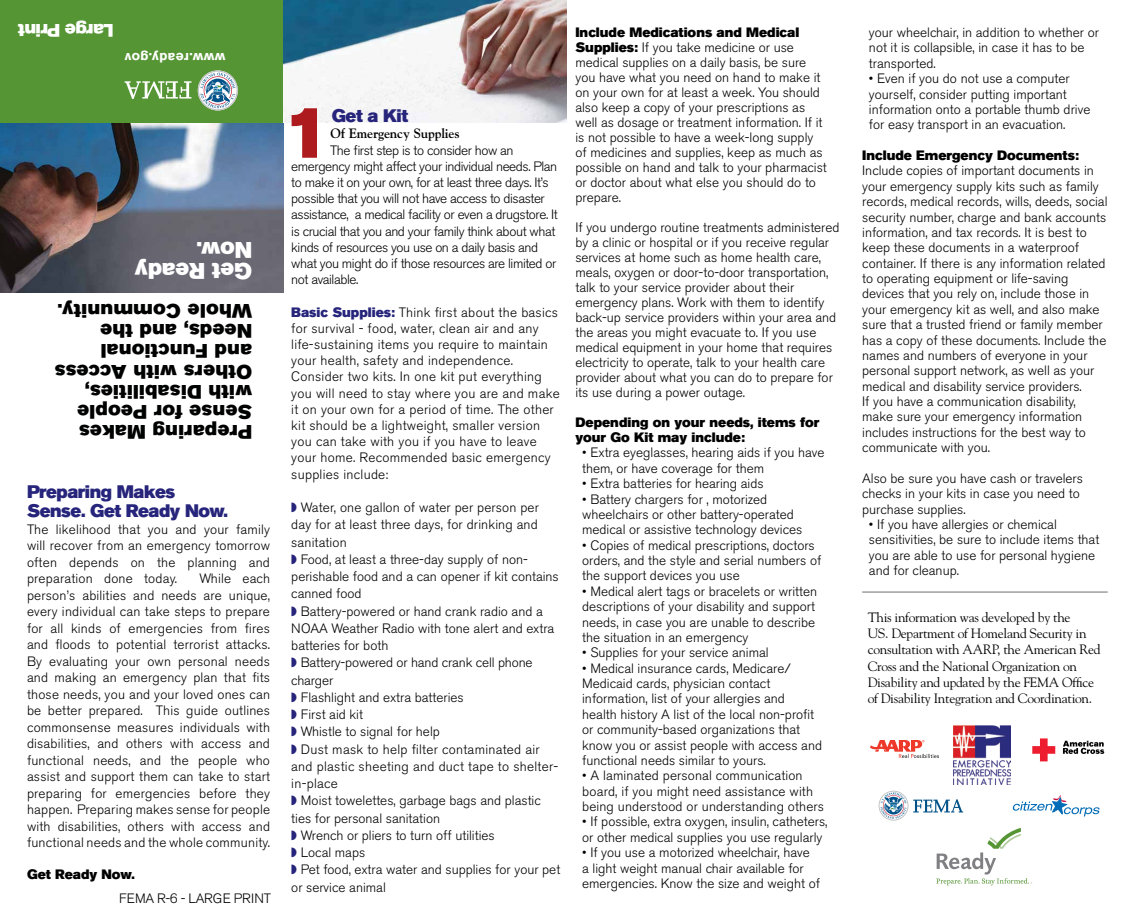
<style>
.page{position:relative;width:1134px;height:918px;background:#fff}
.page>*{position:absolute;margin:0;border:0;box-sizing:border-box;transform-origin:0 0}
.t1{font:72px "Akzidenz Grotesk BE Super";color:#ae1b1f}
.t2{font:22.5px/21px "Akzidenz Grotesk BE Super";color:#fff}
.t3{font:19.5px/20.2px "Akzidenz Grotesk BE Super";letter-spacing:.02em;color:#000101}
.t4{font:18px/18.8px "Akzidenz Grotesk BE Super";letter-spacing:-.025em;color:#26247b}
.t5{font:18px "Akzidenz Grotesk BE Super";letter-spacing:-.025em;color:#fff}
.t6{font:300 13.5px/15.4px "Akzidenz Grotesk BE";color:#000}
.t7{font:300 13.5px/16.2px "Akzidenz Grotesk BE";letter-spacing:.02em;color:#000}
.t8{font:300 13.5px/16.2px "Akzidenz Grotesk BE";letter-spacing:-.03em;color:#000}
.t9{font:13.5px/16.2px "Goudy";letter-spacing:-.02em;color:#000}
.t10{font:13.5px/15px "Akzidenz Grotesk BE Super";color:#000}
.t11{font:700 13.5px "Goudy";letter-spacing:-.01em;color:#000}
.t12{font:700 13.5px "Akzidenz Grotesk BE";letter-spacing:.025em;color:#fff}
.s1{font-family:"Akzidenz Grotesk BE Super";font-weight:400;color:#26247b}
.s2{font-family:"Akzidenz Grotesk BE Super";font-weight:400}
</style>
<div class="page">
<img style="left:0;top:122px;width:284px;height:171px">
<div style="left:0;top:0;width:284px;height:122px;background:#559534"></div>
<svg style="left:125px;top:81px;width:66px;height:18px"></svg>
<svg style="left:198px;top:70px;width:40px;height:40px"></svg>
<img style="left:284px;top:0;width:283px;height:122px">
<hr style="left:862px;top:592px;width:246px;height:1px;background:#6d6e71">
<img style="left:954px;top:725px;width:56px;height:59px">
<svg style="left:1032px;top:738px;width:23px;height:23px"></svg>
<svg style="left:1063px;top:741px;width:41px;height:13px"></svg>
<svg style="left:879px;top:791px;width:221px;height:95px"></svg>
<img style="left:871px;top:741px;width:67px;height:17px">
<h3 class="t5" style="left:114px;top:41px;width:97px;rotate:-180deg">Large Print</h3>
<p class="t12" style="left:225px;top:66px;width:102px;rotate:-180deg">www.ready.gov</p>
<h2 class="t2" style="left:252px;top:281px;width:119px;rotate:-180deg">Get Ready<br>Now.</h2>
<h3 class="t3" style="left:252px;top:442px;width:199px;rotate:-180deg">Preparing Makes<br>Sense for People with Disabilities,<br>Others with Access and Functional<br>Needs, and the<br>Whole Community.</h3>
<h3 class="t4" style="left:27px;top:483px;width:203px">Preparing Makes<br>Sense. Get Ready Now.</h3>
<p class="t6" style="left:27px;top:521px;width:245px;line-height:16.5px;text-align:justify">The likelihood that you and your family will recover from an emergency tomorrow often depends on the planning and preparation done today.</p>
<p class="t6" style="left:27px;top:571px;width:245px;line-height:16.5px;text-align:justify;text-indent:172px">While each person’s abilities and needs are unique, every individual can take steps to prepare for all kinds of emergencies from fires and floods to potential terrorist attacks.<br>By evaluating your own personal needs and making an emergency plan that fits those needs, you and your loved ones can be better prepared. This guide outlines commonsense measures individuals with disabilities, and others with access and functional needs, and the people who assist and support them can take to start preparing for emergencies before they happen. Preparing makes sense for people with disabilities, others with access and functional needs and the whole community.</p>
<p class="t10" style="left:27px;top:867px;width:109px">Get Ready Now.</p>
<p class="t6" style="left:119px;top:890px;width:153px">FEMA R-6 - LARGE PRINT</p>
<h1 class="t1" style="left:284px;top:91px;width:48px">1</h1>
<h3 class="t4" style="left:332px;top:107px;width:78px">Get a Kit</h3>
<p class="t11" style="left:330px;top:126px;width:131px">Of Emergency Supplies</p>
<p class="t8" style="left:291px;top:142px;width:268px;text-indent:39px">The first step is to consider how an emergency might affect your individual needs. Plan to make it on your own, for at least three days. It’s possible that you will not have access to disaster assistance, a medical facility or even a drugstore. It is crucial that you and your family think about what kinds of resources you use on a daily basis and what you might do if those resources are limited or not available.</p>
<p class="t7" style="left:291px;top:304px;width:270px"><span class="s1">Basic Supplies:</span> Think first about the basics for survival - food, water, clean air and any life-sustaining items you require to maintain your health, safety and independence.<br>Consider two kits. In one kit put everything you will need to stay where you are and make it on your own for a period of time. The other kit should be a lightweight, smaller version you can take with you if you have to leave your home. Recommended basic emergency supplies include:</p>
<p class="t6" style="left:291px;top:499px;width:249px;line-height:17.2px;text-align:justify;text-indent:10px">Water, one gallon of water per person per day for at least three days, for drinking and sanitation</p>
<p class="t6" style="left:291px;top:551px;width:269px;line-height:17.2px;text-indent:10px">Food, at least a three-day supply of non&shy;perishable food and a can opener if kit contains canned food</p>
<p class="t6" style="left:301px;top:603px;width:243px">Battery-powered or hand crank radio and a</p>
<p class="t6" style="left:291px;top:621px;width:265px">NOAA Weather Radio with tone alert and extra</p>
<p class="t6" style="left:291px;top:638px;width:99px">batteries for both</p>
<p class="t6" style="left:301px;top:655px;width:233px">Battery-powered or hand crank cell phone</p>
<p class="t6" style="left:291px;top:672px;width:43px">charger</p>
<p class="t6" style="left:301px;top:690px;width:164px">Flashlight and extra batteries</p>
<p class="t6" style="left:301px;top:707px;width:64px">First aid kit</p>
<p class="t6" style="left:301px;top:724px;width:140px">Whistle to signal for help</p>
<p class="t7" style="left:301px;top:741px;width:240px">Dust mask to help filter contaminated air</p>
<p class="t7" style="left:291px;top:758px;width:269px">and plastic sheeting and duct tape to shelter-</p>
<p class="t6" style="left:291px;top:776px;width:48px">in-place</p>
<p class="t6" style="left:301px;top:793px;width:241px">Moist towelettes, garbage bags and plastic</p>
<p class="t6" style="left:291px;top:810px;width:150px">ties for personal sanitation</p>
<p class="t6" style="left:301px;top:828px;width:195px">Wrench or pliers to turn off utilities</p>
<p class="t6" style="left:301px;top:845px;width:66px">Local maps</p>
<p class="t6" style="left:301px;top:862px;width:261px">Pet food, extra water and supplies for your pet</p>
<p class="t6" style="left:291px;top:880px;width:96px">or service animal</p>
<p class="t10" style="left:575px;top:25px;width:225px">Include Medications and Medical</p>
<p class="t6" style="left:575px;top:40px;width:253px;line-height:15px"><span class="s2">Supplies:</span> If you take medicine or use medical supplies on a daily basis, be sure you have what you need on hand to make it on your own for at least a week. You should also keep a copy of your prescriptions as well as dosage or treatment information. If it is not possible to have a week-long supply of medicines and supplies, keep as much as possible on hand and talk to your pharmacist or doctor about what else you should do to prepare.</p>
<p class="t6" style="left:575px;top:220px;width:266px;line-height:15px">If you undergo routine treatments administered by a clinic or hospital or if you receive regular services at home such as home health care, meals, oxygen or door-to-door transportation, talk to your service provider about their emergency plans. Work with them to identify back-up service providers within your area and the areas you might evacuate to. If you use medical equipment in your home that requires electricity to operate, talk to your health care provider about what you can do to prepare for its use during a power outage.</p>
<p class="t10" style="left:575px;top:415px;width:245px">Depending on your needs, items for your Go Kit may include:</p>
<p class="t6" style="left:582px;top:445px;width:244px">• Extra eyeglasses, hearing aids if you have them, or have coverage for them</p>
<p class="t6" style="left:582px;top:476px;width:183px">• Extra batteries for hearing aids</p>
<p class="t6" style="left:582px;top:492px;width:222px">• Battery chargers for , motorized wheelchairs or other battery-operated medical or assistive technology devices</p>
<p class="t6" style="left:582px;top:538px;width:241px">• Copies of medical prescriptions, doctors orders, and the style and serial numbers of the support devices you use</p>
<p class="t6" style="left:582px;top:584px;width:236px">• Medical alert tags or bracelets or written descriptions of your disability and support needs, in case you are unable to describe the situation in an emergency</p>
<p class="t6" style="left:582px;top:645px;width:188px">• Supplies for your service animal</p>
<p class="t6" style="left:582px;top:661px;width:241px">• Medical insurance cards, Medicare/ Medicaid cards, physician contact information, list of your allergies and health history A list of the local non-profit or community-based organizations that know you or assist people with access and functional needs similar to yours.</p>
<p class="t6" style="left:582px;top:768px;width:243px">• A laminated personal communication board, if you might need assistance with being understood or understanding others</p>
<p class="t6" style="left:582px;top:814px;width:247px">• If possible, extra oxygen, insulin, catheters, or other medical supplies you use regularly</p>
<p class="t6" style="left:582px;top:845px;width:239px">• If you use a motorized wheelchair, have<br>a light weight manual chair available for emergencies. Know the size and weight of</p>
<p class="t6" style="left:869px;top:25px;width:232px">your wheelchair, in addition to whether or not it is collapsible, in case it has to be transported.</p>
<p class="t6" style="left:869px;top:71px;width:223px">• Even if you do not use a computer yourself, consider putting important information onto a portable thumb drive for easy transport in an evacuation.</p>
<p class="t10" style="left:862px;top:148px;width:218px">Include Emergency Documents:</p>
<p class="t6" style="left:862px;top:163px;width:247px">Include copies of important documents in your emergency supply kits such as family records, medical records, wills, deeds, social security number, charge and bank accounts information, and tax records. It is best to keep these documents in a waterproof container. If there is any information related to operating equipment or life-saving devices that you rely on, include those in your emergency kit as well, and also make sure that a trusted friend or family member has a copy of these documents. Include the names and numbers of everyone in your personal support network, as well as your medical and disability service providers.<br>If you have a communication disability, make sure your emergency information includes instructions for the best way to communicate with you.</p>
<p class="t6" style="left:862px;top:471px;width:222px">Also be sure you have cash or travelers checks in your kits in case you need to purchase supplies.</p>
<p class="t6" style="left:869px;top:517px;width:232px">• If you have allergies or chemical sensitivities, be sure to include items that you are able to use for personal hygiene and for cleanup.</p>
<p class="t9" style="left:868px;top:609px;width:234px">This information was developed by the<br>US. Department of Homeland Security in consultation with AARP, the American Red Cross and the National Organization on Disability and updated by the FEMA Office of Disability Integration and Coordination.</p>
</div>
